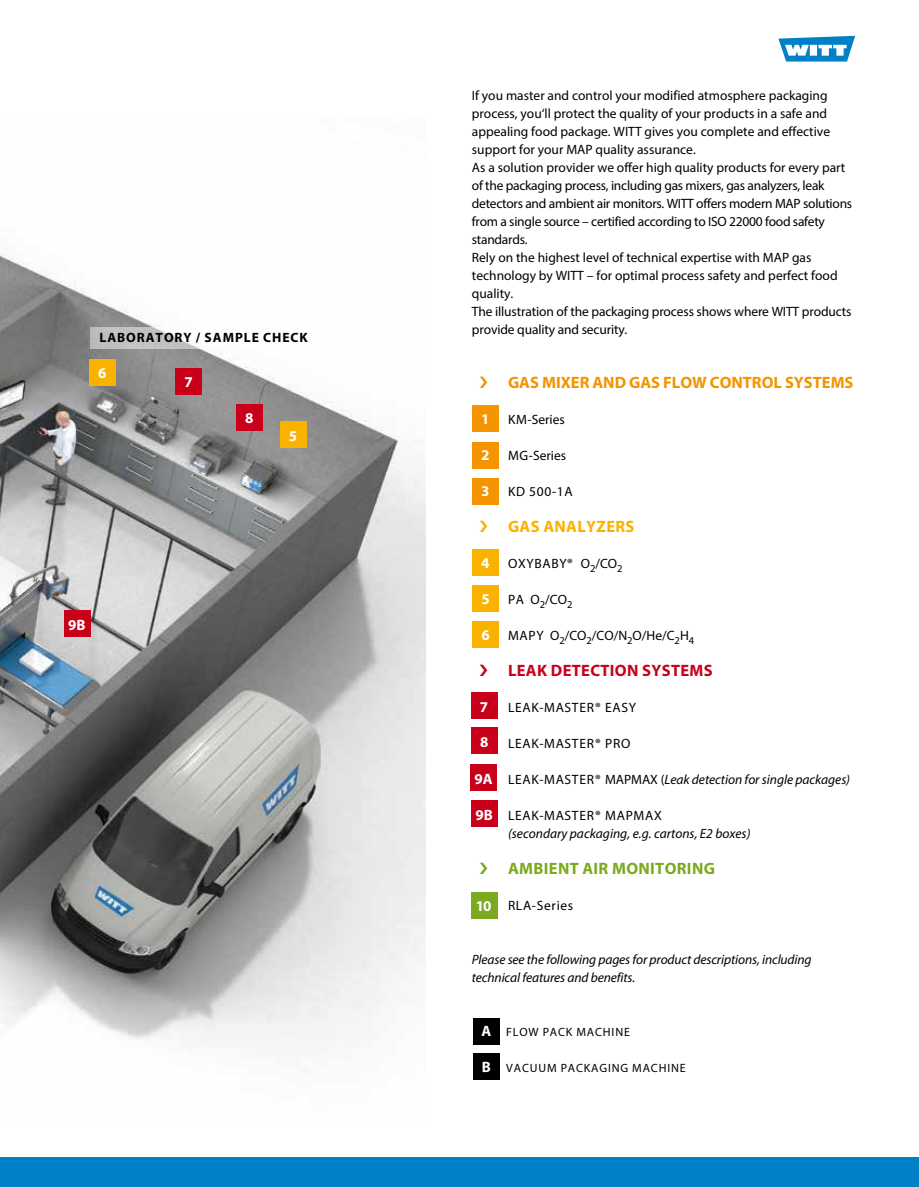
<style>
.page{position:relative;width:919px;height:1187px;background:#fff}
.page>*{position:absolute;margin:0;border:0;box-sizing:border-box;transform-origin:0 0}
.t1{font:700 16.5px "Myriad Pro";color:#f39400}
.t2{font:700 16.5px "Myriad Pro";letter-spacing:.02em;color:#c90019}
.t3{font:700 16.5px "Myriad Pro";letter-spacing:.02em;color:#7baa20}
.t4{font:700 16.5px "Myriad Pro";letter-spacing:.02em;color:#f9b200}
.t5{font:700 15px "Myriad Pro";color:#fff}
.t6{font:13.5px/18px "Myriad Pro";color:#000}
.t7{font:italic 13.5px/18px "Myriad Pro";letter-spacing:-.01em;color:#000}
.t8{font:13.5px "Myriad Pro";letter-spacing:.05em;color:#000}
.t9{font:13.5px "Myriad Pro";letter-spacing:.025em;color:#000}
.t10{font:700 13.5px "Myriad Pro";letter-spacing:.07em;color:#000}
.t11{font:12px "Myriad Pro";letter-spacing:.07em;color:#000}
.s1{font-style:normal}
</style>
<div class="page">
<div style="left:0;top:1157px;width:918px;height:29px;background:#0081c7"></div>
<svg style="left:778px;top:36px;width:77px;height:26px"></svg>
<div style="left:472px;top:549px;width:27px;height:26px;background:#f9b200"></div>
<div style="left:472px;top:585px;width:27px;height:26px;background:#f9b200"></div>
<div style="left:472px;top:621px;width:27px;height:26px;background:#f9b200"></div>
<div style="left:472px;top:405px;width:26px;height:26px;background:#f39400"></div>
<div style="left:472px;top:442px;width:26px;height:27px;background:#f39400"></div>
<div style="left:472px;top:478px;width:26px;height:27px;background:#f39400"></div>
<div style="left:471px;top:692px;width:26px;height:27px;background:#c90019"></div>
<div style="left:471px;top:727px;width:26px;height:27px;background:#c90019"></div>
<div style="left:470px;top:764px;width:27px;height:27px;background:#c90019"></div>
<div style="left:471px;top:800px;width:26px;height:27px;background:#c90019"></div>
<div style="left:471px;top:891px;width:26px;height:27px;background:#7baa20"></div>
<img style="left:0;top:254px;width:425px;height:786px">
<div style="left:64px;top:610px;width:26px;height:27px;background:#c90019"></div>
<div style="left:175px;top:368px;width:27px;height:26px;background:#c90019"></div>
<div style="left:236px;top:404px;width:26px;height:26px;background:#c90019"></div>
<div style="left:280px;top:422px;width:26px;height:26px;background:#f9b200"></div>
<div style="left:89px;top:359px;width:27px;height:26px;background:#f9b200"></div>
<svg style="left:90px;top:327px;width:229px;height:22px"></svg>
<div style="left:473px;top:1018px;width:26px;height:26px;background:#000"></div>
<div style="left:473px;top:1053px;width:26px;height:27px;background:#000"></div>
<p class="t10" style="left:99px;top:328px;width:210px">LABORATORY / SAMPLE CHECK</p>
<p class="t5" style="left:98px;top:363px;width:10px">6</p>
<p class="t5" style="left:184px;top:372px;width:10px">7</p>
<p class="t5" style="left:245px;top:408px;width:10px">8</p>
<p class="t5" style="left:289px;top:426px;width:10px">5</p>
<p class="t5" style="left:68px;top:615px;width:19px">9B</p>
<p class="t6" style="left:472px;top:86px;width:382px">If you master and control your modified atmosphere packaging process, you‘ll protect the quality of your products in a safe and appealing food package. WITT gives you complete and effective support for your MAP quality assurance.<br>As a solution provider we offer high quality products for every part of the packaging process, including gas mixers, gas analyzers, leak detectors and ambient air monitors. WITT offers modern MAP solutions from a single source – certified according to ISO 22000 food safety standards.<br>Rely on the highest level of technical expertise with MAP gas technology by WITT – for optimal process safety and perfect food quality.<br>The illustration of the packaging process shows where WITT products provide quality and security.</p>
<p class="t1" style="left:508px;top:371px;width:347px">GAS MIXER AND GAS FLOW CONTROL SYSTEMS</p>
<p class="t6" style="left:508px;top:410px;width:58px">KM-Series</p>
<p class="t6" style="left:508px;top:446px;width:60px">MG-Series</p>
<p class="t6" style="left:508px;top:482px;width:66px">KD 500-1A</p>
<p class="t4" style="left:508px;top:515px;width:128px">GAS ANALYZERS</p>
<p class="t8" style="left:508px;top:555px;width:116px">OXYBABY® O<sub>2</sub>/CO<sub>2</sub></p>
<p class="t6" style="left:508px;top:590px;width:66px">PA O<sub>2</sub>/CO<sub>2</sub></p>
<p class="t9" style="left:508px;top:627px;width:188px">MAPY O<sub>2</sub>/CO<sub>2</sub>/CO/N<sub>2</sub>O/He/C<sub>2</sub>H<sub>4</sub></p>
<p class="t2" style="left:508px;top:659px;width:206px">LEAK DETECTION SYSTEMS</p>
<p class="t8" style="left:508px;top:699px;width:129px">LEAK-MASTER® EASY</p>
<p class="t8" style="left:508px;top:735px;width:124px">LEAK-MASTER® PRO</p>
<p class="t7" style="left:508px;top:770px;width:343px"><span class="s1">LEAK-MASTER® MAPMAX (</span>Leak detection for single packages)</p>
<p class="t8" style="left:508px;top:807px;width:155px">LEAK-MASTER® MAPMAX</p>
<p class="t7" style="left:508px;top:824px;width:244px">(secondary packaging, e.g. cartons, E2 boxes)</p>
<p class="t3" style="left:508px;top:857px;width:208px">AMBIENT AIR MONITORING</p>
<p class="t8" style="left:508px;top:897px;width:67px">RLA-Series</p>
<p class="t5" style="left:481px;top:409px;width:10px">1</p>
<p class="t5" style="left:481px;top:445px;width:10px">2</p>
<p class="t5" style="left:481px;top:481px;width:10px">3</p>
<p class="t5" style="left:481px;top:553px;width:10px">4</p>
<p class="t5" style="left:481px;top:589px;width:10px">5</p>
<p class="t5" style="left:481px;top:625px;width:10px">6</p>
<p class="t5" style="left:480px;top:697px;width:10px">7</p>
<p class="t5" style="left:480px;top:732px;width:10px">8</p>
<p class="t5" style="left:474px;top:769px;width:20px">9A</p>
<p class="t5" style="left:475px;top:805px;width:19px">9B</p>
<p class="t5" style="left:475px;top:896px;width:17px">10</p>
<p class="t7" style="left:472px;top:950px;width:341px">Please see the following pages for product descriptions, including technical features and benefits.</p>
<p class="t5" style="left:481px;top:1021px;width:11px">A</p>
<p class="t5" style="left:482px;top:1057px;width:11px">B</p>
<p class="t11" style="left:506px;top:1024px;width:125px">FLOW PACK MACHINE</p>
<p class="t11" style="left:506px;top:1060px;width:181px">VACUUM PACKAGING MACHINE</p>
</div>
